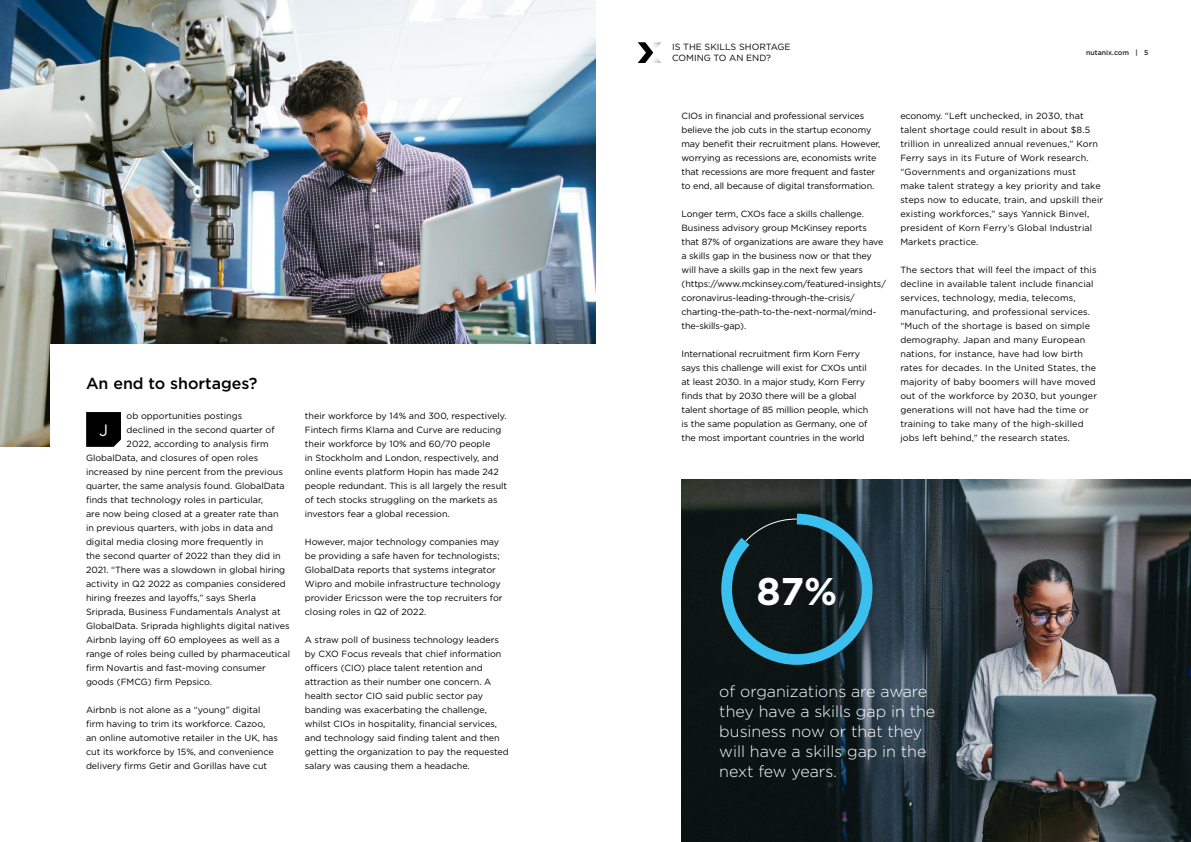
<style>
.page{position:relative;width:1191px;height:842px;background:#fff}
.page>*{position:absolute;margin:0;border:0;box-sizing:border-box;transform-origin:0 0}
.t1{font:700 38.5px "Gotham";color:#fff}
.t2{font:16.4px "Gotham";color:#fff}
.t3{font:300 16px/20px "Gotham";color:#fff}
.t4{font:500 16px "Gotham";color:#000}
.t5{font:9px/14px "Gotham";color:#000}
.t6{font:9px/10.8px "Gotham";color:#05060b}
.t7{font:500 7px "Gotham";color:#241f1f}
</style>
<div class="page">
<img style="left:0;top:0;width:595px;height:447px">
<div style="left:50px;top:344px;width:545px;height:128px;background:#fff"></div>
<img style="left:681px;top:479px;width:510px;height:363px">
<svg style="left:719px;top:512px;width:155px;height:155px;background:#193841"></svg>
<svg style="left:86px;top:412px;width:35px;height:35px"></svg>
<svg style="left:638px;top:42px;width:23px;height:21px"></svg>
<h3 class="t4" style="left:86px;top:373px;width:173px">An end to shortages?</h3>
<p class="t5" style="left:127px;top:409px;width:117px">ob opportunities postings</p>
<p class="t5" style="left:127px;top:423px;width:150px">declined in the second quarter of</p>
<p class="t5" style="left:127px;top:437px;width:143px">2022, according to analysis firm</p>
<p class="t5" style="left:86px;top:451px;width:174px">GlobalData, and closures of open roles</p>
<p class="t5" style="left:86px;top:465px;width:198px">increased by nine percent from the previous</p>
<p class="t5" style="left:86px;top:479px;width:200px">quarter, the same analysis found. GlobalData</p>
<p class="t5" style="left:86px;top:493px;width:178px">finds that technology roles in particular,</p>
<p class="t5" style="left:86px;top:507px;width:194px">are now being closed at a greater rate than</p>
<p class="t5" style="left:86px;top:521px;width:188px">in previous quarters, with jobs in data and</p>
<p class="t5" style="left:86px;top:535px;width:179px">digital media closing more frequently in</p>
<p class="t5" style="left:86px;top:549px;width:196px">the second quarter of 2022 than they did in</p>
<p class="t5" style="left:86px;top:563px;width:201px">2021. “There was a slowdown in global hiring</p>
<p class="t5" style="left:86px;top:577px;width:201px">activity in Q2 2022 as companies considered</p>
<p class="t5" style="left:86px;top:591px;width:171px">hiring freezes and layoffs,” says Sherla</p>
<p class="t5" style="left:86px;top:605px;width:196px">Sriprada, Business Fundamentals Analyst at</p>
<p class="t5" style="left:86px;top:619px;width:205px">GlobalData. Sriprada highlights digital natives</p>
<p class="t5" style="left:86px;top:633px;width:195px">Airbnb laying off 60 employees as well as a</p>
<p class="t5" style="left:86px;top:647px;width:205px">range of roles being culled by pharmaceutical</p>
<p class="t5" style="left:86px;top:661px;width:181px">firm Novartis and fast-moving consumer</p>
<p class="t5" style="left:86px;top:675px;width:128px">goods (FMCG) firm Pepsico.</p>
<p class="t5" style="left:86px;top:703px;width:193px">Airbnb is not alone as a “young” digital firm having to trim its workforce. Cazoo, an online automotive retailer in the UK, has cut its workforce by 15%, and convenience delivery firms Getir and Gorillas have cut</p>
<h2 class="t2" style="left:99px;top:419px;width:10px">J</h2>
<p class="t5" style="left:305px;top:409px;width:204px">their workforce by 14% and 300, respectively.<br>Fintech firms Klarna and Curve are reducing their workforce by 10% and 60/70 people<br>in Stockholm and London, respectively, and online events platform Hopin has made 242 people redundant. This is all largely the result of tech stocks struggling on the markets as investors fear a global recession.</p>
<p class="t5" style="left:305px;top:535px;width:199px">However, major technology companies may be providing a safe haven for technologists; GlobalData reports that systems integrator Wipro and mobile infrastructure technology provider Ericsson were the top recruiters for closing roles in Q2 of 2022.</p>
<p class="t5" style="left:305px;top:633px;width:206px">A straw poll of business technology leaders by CXO Focus reveals that chief information officers (CIO) place talent retention and attraction as their number one concern. A health sector CIO said public sector pay banding was exacerbating the challenge, whilst CIOs in hospitality, financial services, and technology said finding talent and then getting the organization to pay the requested salary was causing them a headache.</p>
<p class="t6" style="left:672px;top:41px;width:120px">IS THE SKILLS SHORTAGE<br>COMING TO AN END?</p>
<p class="t7" style="left:1086px;top:48px;width:64px">nutanix.com | 5</p>
<p class="t5" style="left:681px;top:109px;width:200px">CIOs in financial and professional services believe the job cuts in the startup economy may benefit their recruitment plans. However, worrying as recessions are, economists write that recessions are more frequent and faster to end, all because of digital transformation.</p>
<p class="t5" style="left:681px;top:207px;width:206px">Longer term, CXOs face a skills challenge.<br>Business advisory group McKinsey reports that 87% of organizations are aware they have a skills gap in the business now or that they will have a skills gap in the next few years (https://www.mckinsey.com/featured-insights/ coronavirus-leading-through-the-crisis/ charting-the-path-to-the-next-normal/mind&shy;the-skills-gap).</p>
<p class="t5" style="left:681px;top:347px;width:188px">International recruitment firm Korn Ferry says this challenge will exist for CXOs until at least 2030. In a major study, Korn Ferry finds that by 2030 there will be a global talent shortage of 85 million people, which is the same population as Germany, one of the most important countries in the world</p>
<p class="t5" style="left:900px;top:109px;width:204px">economy. “Left unchecked, in 2030, that talent shortage could result in about $8.5 trillion in unrealized annual revenues,” Korn Ferry says in its Future of Work research. “Governments and organizations must<br>make talent strategy a key priority and take steps now to educate, train, and upskill their existing workforces,” says Yannick Binvel, president of Korn Ferry’s Global Industrial Markets practice.</p>
<p class="t5" style="left:900px;top:263px;width:198px">The sectors that will feel the impact of this decline in available talent include financial services, technology, media, telecoms, manufacturing, and professional services. “Much of the shortage is based on simple demography. Japan and many European nations, for instance, have had low birth rates for decades. In the United States, the majority of baby boomers will have moved out of the workforce by 2030, but younger generations will not have had the time or training to take many of the high-skilled jobs left behind,” the research states.</p>
<h1 class="t1" style="left:756px;top:565px;width:82px">87%</h1>
<h3 class="t3" style="left:719px;top:681px;width:217px">of organizations are aware they have a skills gap in the business now or that they will have a skills gap in the next few years.</h3>
</div>
